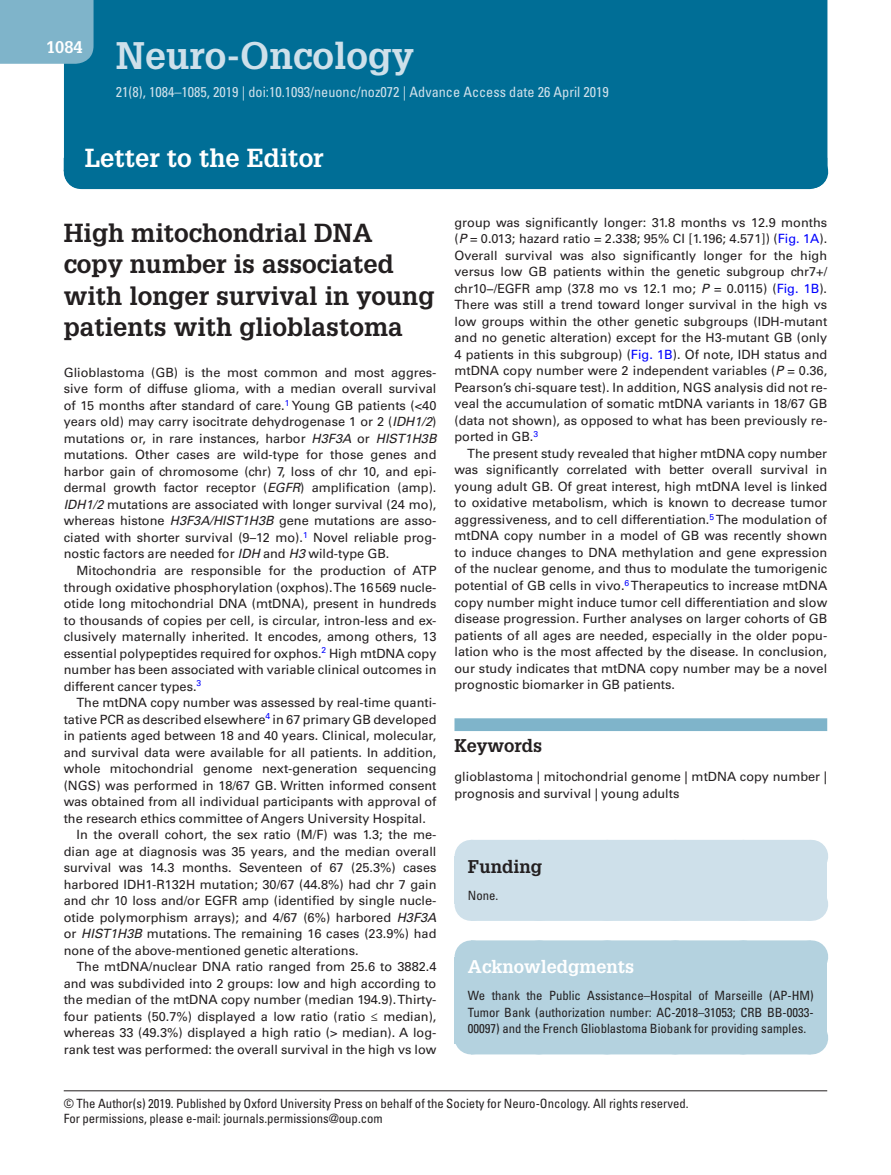
<style>
.page{position:relative;width:891px;height:1175px;background:#fff}
.page>*{position:absolute;margin:0;border:0;box-sizing:border-box;transform-origin:0 0}
.t1{font:700 37.5px "Glypha LT Std";color:#cee0ea}
.t2{font:700 25.5px/31.5px "Glypha LT Std";color:#231f20}
.t3{font:700 25.5px "Glypha LT Std";color:#fff}
.t4{font:700 18px "Glypha LT Std";color:#231f20}
.t5{font:700 18px "Glypha LT Std";color:#fff}
.t6{font:700 16.5px "Glypha LT Std";color:#fff}
.t7{font:condensed 14.25px "Univers LT Std";color:#cee0ea}
.t8{font:12.75px/16.5px "Univers LT Std";color:#231f20;text-align:justify}
.t9{font:condensed 12.75px/16.5px "Univers LT Std";color:#231f20}
.s1{font-style:italic}
.s2{color:#00f}
</style>
<div class="page">
<div style="left:64px;top:0;width:763px;height:189px;background:#006e96"></div>
<div style="left:0;top:0;width:94px;height:64px;background:#7fb4ca"></div>
<hr style="left:64px;top:1090px;width:763px;height:1px;background:#231f20">
<div style="left:64px;top:158px;width:763px;height:13px;background:#006e96"></div>
<div style="left:80px;top:155px;width:731px;height:33px;background:#006e96"></div>
<hr style="left:811px;top:155px;width:1px;height:33px;background:#006e96">
<div style="left:454px;top:718px;width:373px;height:13px;background:#7fb4ca"></div>
<div style="left:454px;top:857px;width:373px;height:33px;background:#cee0ea"></div>
<div style="left:471px;top:840px;width:340px;height:33px;background:#cee0ea"></div>
<hr style="left:811px;top:840px;width:1px;height:33px;background:#cee0ea">
<div style="left:454px;top:887px;width:373px;height:16px;background:#cee0ea"></div>
<div style="left:471px;top:888px;width:340px;height:33px;background:#cee0ea"></div>
<hr style="left:811px;top:888px;width:1px;height:33px;background:#cee0ea">
<div style="left:454px;top:957px;width:373px;height:32px;background:#b4d2df"></div>
<div style="left:471px;top:940px;width:340px;height:33px;background:#b4d2df"></div>
<svg style="left:539px;top:940px;width:238px;height:1px"></svg>
<hr style="left:811px;top:940px;width:1px;height:33px;background:#b4d2df">
<div style="left:454px;top:986px;width:373px;height:57px;background:#b4d2df"></div>
<div style="left:471px;top:1021px;width:340px;height:33px;background:#b4d2df"></div>
<hr style="left:811px;top:1021px;width:1px;height:33px;background:#b4d2df">
<p class="t6" style="left:46px;top:37px;width:38px">1084</p>
<h1 class="t1" style="left:116px;top:32px;width:299px">Neuro-Oncology</h1>
<p class="t7" style="left:116px;top:83px;width:494px">21(8), 1084–1085, 2019 | doi:10.1093/neuonc/noz072 | Advance Access date 26 April 2019</p>
<h2 class="t3" style="left:85px;top:142px;width:240px">Letter to the Editor</h2>
<h2 class="t2" style="left:64px;top:216px;width:372px">High mitochondrial DNA copy number is associated with longer survival in young patients with glioblastoma</h2>
<p class="t8" style="left:64px;top:364px;width:374px">Glioblastoma (GB) is the most common and most aggres&shy;sive form of diffuse glioma, with a median overall survival of 15 months after standard of care.<sup>1</sup> Young GB patients (&lt;40 years old) may carry isocitrate dehydrogenase 1 or 2 (<span class="s1">IDH1/2</span>) mutations or, in rare instances, harbor <span class="s1">H3F3A</span> or <span class="s1">HIST1H3B </span>mutations. Other cases are wild-type for those genes and harbor gain of chromosome (chr) 7, loss of chr 10, and epi&shy;dermal growth factor receptor (<span class="s1">EGFR</span>) amplification (amp).<br><span class="s1">IDH1/2</span> mutations are associated with longer survival (24 mo), whereas histone <span class="s1">H3F3A/HIST1H3B</span> gene mutations are asso&shy;ciated with shorter survival (9–12 mo).<sup>1</sup> Novel reliable prog&shy;nostic factors are needed for <span class="s1">IDH</span> and <span class="s1">H3</span> wild-type GB.</p>
<p class="t8" style="left:64px;top:562px;width:374px;text-indent:13px">Mitochondria are responsible for the production of ATP through oxidative phosphorylation (oxphos). The 16569 nucle&shy;otide long mitochondrial DNA (mtDNA), present in hundreds to thousands of copies per cell, is circular, intron-less and ex&shy;clusively maternally inherited. It encodes, among others, 13 essential polypeptides required for oxphos.<sup>2</sup> High mtDNA copy number has been associated with variable clinical outcomes in different cancer types.<sup>3</sup></p>
<p class="t8" style="left:76px;top:694px;width:362px">The mtDNA copy number was assessed by real-time quanti-</p>
<p class="t8" style="left:64px;top:711px;width:374px">tative PCR as described elsewhere<sup>4</sup> in 67 primary GB developed</p>
<p class="t8" style="left:64px;top:727px;width:374px">in patients aged between 18 and 40 years. Clinical, molecular,</p>
<p class="t8" style="left:64px;top:744px;width:374px">and survival data were available for all patients. In addition,</p>
<p class="t8" style="left:64px;top:760px;width:374px">whole mitochondrial genome next-generation sequencing</p>
<p class="t8" style="left:64px;top:777px;width:374px">(NGS) was performed in 18/67 GB. Written informed consent</p>
<p class="t8" style="left:64px;top:793px;width:374px">was obtained from all individual participants with approval of</p>
<p class="t8" style="left:64px;top:810px;width:364px">the research ethics committee of Angers University Hospital.</p>
<p class="t8" style="left:76px;top:826px;width:362px">In the overall cohort, the sex ratio (M/F) was 1.3; the me-</p>
<p class="t8" style="left:64px;top:843px;width:374px">dian age at diagnosis was 35 years, and the median overall</p>
<p class="t8" style="left:64px;top:859px;width:374px">survival was 14.3 months. Seventeen of 67 (25.3%) cases</p>
<p class="t8" style="left:64px;top:876px;width:374px">harbored IDH1-R132H mutation; 30/67 (44.8%) had chr 7 gain</p>
<p class="t8" style="left:64px;top:892px;width:374px">and chr 10 loss and/or EGFR amp (identified by single nucle-</p>
<p class="t8" style="left:64px;top:909px;width:374px">otide polymorphism arrays); and 4/67 (6%) harbored <span class="s1">H3F3A</span></p>
<p class="t8" style="left:64px;top:925px;width:374px">or <span class="s1">HIST1H3B</span> mutations. The remaining 16 cases (23.9%) had</p>
<p class="t8" style="left:64px;top:942px;width:296px">none of the above-mentioned genetic alterations.</p>
<p class="t8" style="left:76px;top:958px;width:362px">The mtDNA/nuclear DNA ratio ranged from 25.6 to 3882.4</p>
<p class="t8" style="left:64px;top:975px;width:374px">and was subdivided into 2 groups: low and high according to</p>
<p class="t8" style="left:64px;top:991px;width:374px">the median of the mtDNA copy number (median 194.9). Thirty-</p>
<p class="t8" style="left:64px;top:1008px;width:374px">four patients (50.7%) displayed a low ratio (ratio ≤ median),</p>
<p class="t8" style="left:64px;top:1024px;width:374px">whereas 33 (49.3%) displayed a high ratio (&gt; median). A log-</p>
<p class="t8" style="left:64px;top:1041px;width:374px">rank test was performed: the overall survival in the high vs low</p>
<p class="t8" style="left:454px;top:214px;width:374px">group was significantly longer: 31.8 months vs 12.9 months (<span class="s1">P</span> = 0.013; hazard ratio = 2.338; 95% CI [1.196; 4.571]) (<span class="s2">Fig. 1A</span>).<br>Overall survival was also significantly longer for the high versus low GB patients within the genetic subgroup chr7+/ chr10−/EGFR amp (37.8 mo vs 12.1 mo; <span class="s1">P</span> = 0.0115) (<span class="s2">Fig. 1B</span>).<br>There was still a trend toward longer survival in the high vs low groups within the other genetic subgroups (IDH-mutant and no genetic alteration) except for the H3-mutant GB (only 4 patients in this subgroup) (<span class="s2">Fig. 1B</span>). Of note, IDH status and mtDNA copy number were 2 independent variables (<span class="s1">P</span> = 0.36, Pearson’s chi-square test). In addition, NGS analysis did not re&shy;veal the accumulation of somatic mtDNA variants in 18/67 GB (data not shown), as opposed to what has been previously re&shy;ported in GB.<sup>3</sup></p>
<p class="t8" style="left:454px;top:445px;width:374px;text-indent:13px">The present study revealed that higher mtDNA copy number was significantly correlated with better overall survival in young adult GB. Of great interest, high mtDNA level is linked to oxidative metabolism, which is known to decrease tumor aggressiveness, and to cell differentiation.<sup>5</sup> The modulation of mtDNA copy number in a model of GB was recently shown to induce changes to DNA methylation and gene expression of the nuclear genome, and thus to modulate the tumorigenic potential of GB cells in vivo.<sup>6</sup> Therapeutics to increase mtDNA copy number might induce tumor cell differentiation and slow disease progression. Further analyses on larger cohorts of GB patients of all ages are needed, especially in the older popu&shy;lation who is the most affected by the disease. In conclusion, our study indicates that mtDNA copy number may be a novel prognostic biomarker in GB patients.</p>
<h3 class="t4" style="left:454px;top:734px;width:89px">Keywords</h3>
<p class="t8" style="left:454px;top:768px;width:374px">glioblastoma | mitochondrial genome | mtDNA copy number | prognosis and survival | young adults</p>
<h3 class="t4" style="left:468px;top:855px;width:76px">Funding</h3>
<p class="t9" style="left:468px;top:887px;width:32px">None.</p>
<h3 class="t5" style="left:468px;top:955px;width:168px">Acknowledgments</h3>
<p class="t9" style="left:468px;top:987px;width:347px;text-align:justify">We thank the Public Assistance–Hospital of Marseille (AP-HM)<br>Tumor Bank (authorization number: AC-2018–31053; CRB BB-0033- 00097) and the French Glioblastoma Biobank for providing samples.</p>
<p class="t9" style="left:64px;top:1095px;width:626px;line-height:15px">© The Author(s) 2019. Published by Oxford University Press on behalf of the Society for Neuro-Oncology. All rights reserved.<br>For permissions, please e-mail: journals.permissions@oup.com</p>
</div>
